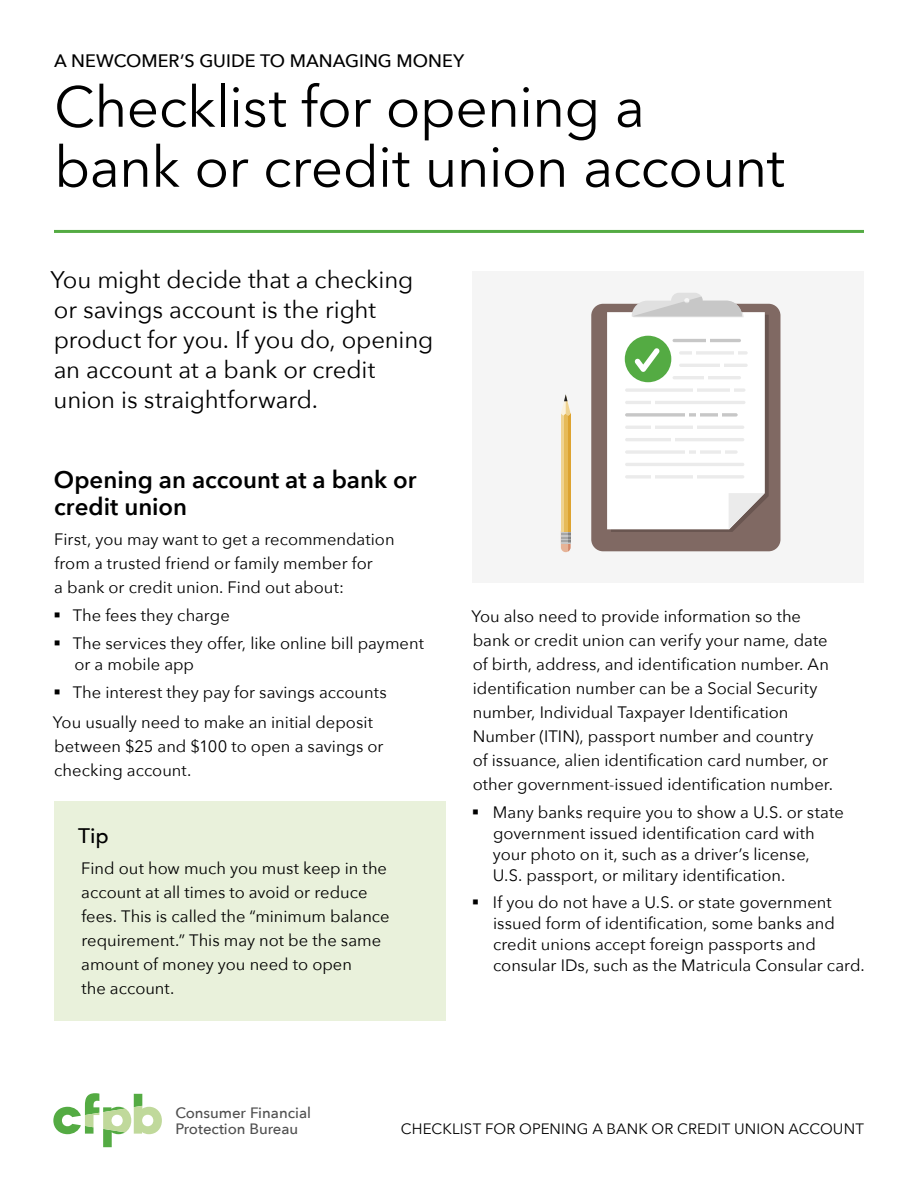
<style>
.page{position:relative;width:918px;height:1188px;background:#fff}
.page>*{position:absolute;margin:0;border:0;box-sizing:border-box;transform-origin:0 0}
.t1{font:57px/60px "Avenir Next";letter-spacing:-.015em;color:#000}
.t2{font:24px/30px "Avenir Next";letter-spacing:-.005em;color:#000}
.t3{font:600 24px/27px "Avenir Next";color:#000}
.t4{font:500 21px "Avenir Next";color:#000}
.t5{font:500 18px "Avenir Next";letter-spacing:.005em;color:#000}
.t6{font:16.5px/24px "Avenir Next";color:#000}
.t7{font:15px "Avenir Next";letter-spacing:.01em;color:#000}
.t8{font:500 15px/15.8px "Avenir Next";color:#505050}
</style>
<div class="page">
<div style="left:472px;top:271px;width:392px;height:312px;background:#f5f5f5"></div>
<div style="left:54px;top:801px;width:392px;height:220px;background:#e9f1db"></div>
<div style="left:591px;top:304px;width:189px;height:247px;background:#806963;border-radius:12px"></div>
<svg style="left:607px;top:293px;width:162px;height:239px;background:#ecefea"></svg>
<svg style="left:561px;top:532px;width:10px;height:20px"></svg>
<div style="left:561px;top:414px;width:10px;height:118px;background:#dda330"></div>
<div style="left:563px;top:414px;width:5px;height:118px;background:#e6ba58"></div>
<hr style="left:561px;top:414px;width:2px;height:118px;background:#efd391">
<svg style="left:561px;top:394px;width:10px;height:22px"></svg>
<hr style="left:54px;top:230px;width:810px;height:3px;background:#54ab43">
<svg style="left:53px;top:1093px;width:109px;height:54px"></svg>
<p class="t5" style="left:54px;top:50px;width:412px">A NEWCOMER’S GUIDE TO MANAGING MONEY</p>
<h1 class="t1" style="left:54px;top:74px;width:732px">Checklist for opening a bank or credit union account</h1>
<h2 class="t2" style="left:50px;top:264px;width:384px">You might decide that a checking or savings account is the right product for you. If you do, opening an account at a bank or credit union is straightforward.</h2>
<h2 class="t3" style="left:54px;top:465px;width:364px">Opening an account at a bank or credit union</h2>
<p class="t6" style="left:54px;top:527px;width:342px">First, you may want to get a recommendation from a trusted friend or family member for<br>a bank or credit union. Find out about:</p>
<p class="t6" style="left:53px;top:603px;width:178px">▪ The fees they charge</p>
<p class="t6" style="left:75px;top:632px;width:351px;line-height:21px;text-indent:-21px">▪ The services they offer, like online bill payment or a mobile app</p>
<p class="t6" style="left:53px;top:676px;width:335px;line-height:30.8px">▪ The interest they pay for savings accounts<br>You usually need to make an initial deposit</p>
<p class="t6" style="left:54px;top:734px;width:331px">between $25 and $100 to open a savings or checking account.</p>
<p class="t4" style="left:78px;top:823px;width:32px">Tip</p>
<p class="t6" style="left:81px;top:855px;width:310px">Find out how much you must keep in the account at all times to avoid or reduce fees. This is called the “minimum balance requirement.” This may not be the same amount of money you need to open<br>the account.</p>
<p class="t6" style="left:471px;top:603px;width:363px">You also need to provide information so the bank or credit union can verify your name, date of birth, address, and identification number. An identification number can be a Social Security number, Individual Taxpayer Identification Number (ITIN), passport number and country<br>of issuance, alien identification card number, or other government-issued identification number.</p>
<p class="t6" style="left:493px;top:801px;width:353px;line-height:21px;text-indent:-21px">▪ Many banks require you to show a U.S. or state government issued identification card with your photo on it, such as a driver’s license,<br>U.S. passport, or military identification.</p>
<p class="t6" style="left:493px;top:891px;width:373px;line-height:21px;text-indent:-21px">▪ If you do not have a U.S. or state government issued form of identification, some banks and credit unions accept foreign passports and consular IDs, such as the Matricula Consular card.</p>
<p class="t8" style="left:176px;top:1105px;width:137px">Consumer Financial<br>Protection Bureau</p>
<p class="t7" style="left:401px;top:1116px;width:465px">CHECKLIST FOR OPENING A BANK OR CREDIT UNION ACCOUNT</p>
</div>
